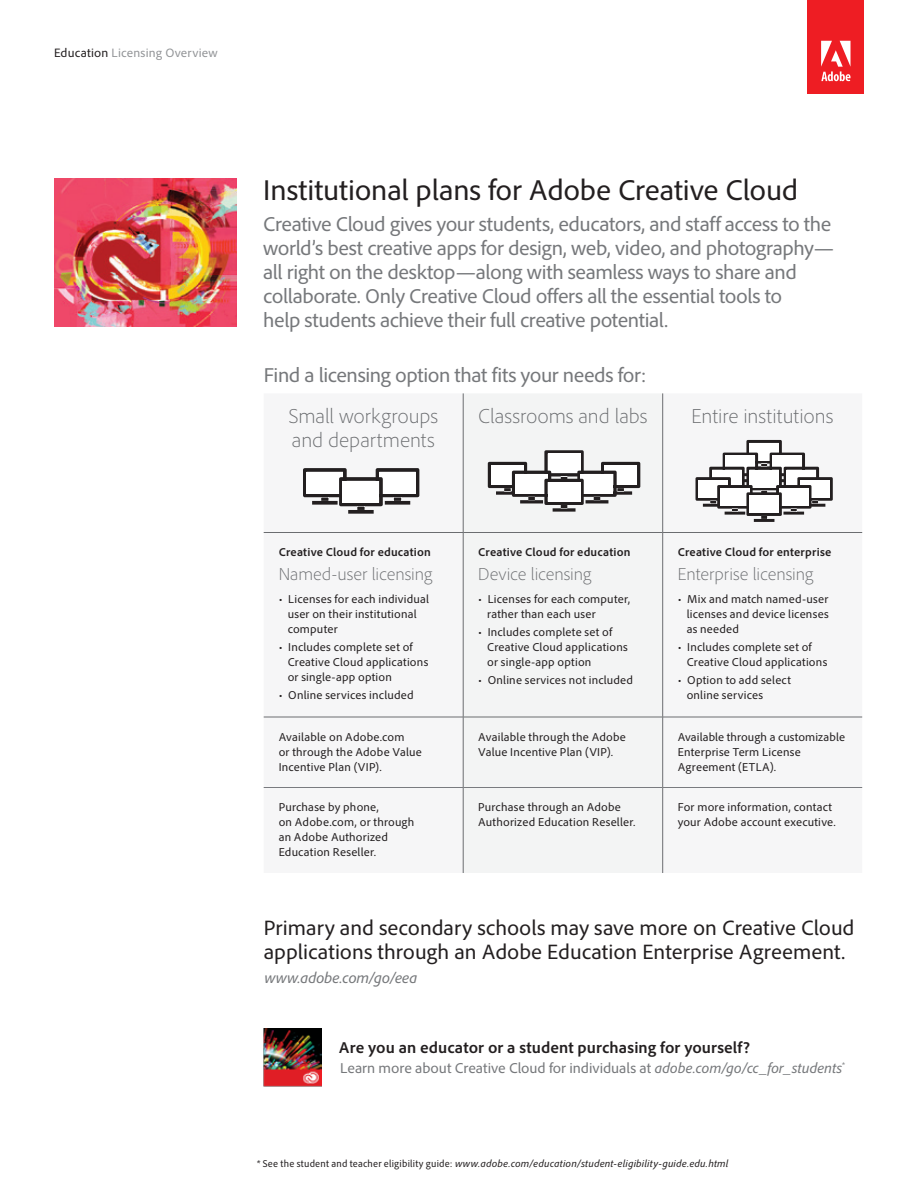
<style>
.page{position:relative;width:918px;height:1188px;background:#fff}
.page>*{position:absolute;margin:0;border:0;box-sizing:border-box;transform-origin:0 0}
.t1{font:30px "Adobe Clean";letter-spacing:-.01em;color:#231f20}
.t2{font:21.75px/24.8px "Adobe Clean";color:#231f20}
.t3{font:21px/24px "Adobe Clean";letter-spacing:-.02em;color:#76787b}
.t4{font:300 21px/24px "Adobe Clean";letter-spacing:-.005em;color:#6b6d70}
.t5{font:300 18px "Adobe Clean";letter-spacing:-.005em;color:#6b6d70}
.t6{font:700 16.5px "Adobe Clean";letter-spacing:.005em;color:#231f20}
.t7{font:italic 15.75px "Adobe Clean";letter-spacing:-.015em;color:#76787b}
.t8{font:15px "Adobe Clean";letter-spacing:-.005em;color:#76787b}
.t9{font:12.75px "Adobe Clean";letter-spacing:.015em;color:#939598}
.t10{font:12px/15px "Adobe Clean";letter-spacing:.015em;color:#231f20}
.t11{font:700 12px "Adobe Clean";letter-spacing:.015em;color:#231f20}
.t12{font:italic 10.5px "Adobe Clean";letter-spacing:.02em;color:#231f20}
.s1{color:#231f20}
.s2{font-style:italic}
.s3{font-style:normal;font-stretch:semi-condensed}
</style>
<div class="page">
<div style="left:808px;top:0;width:56px;height:94px;background:#ee1d23"></div>
<svg style="left:821px;top:41px;width:30px;height:40px"></svg>
<img style="left:54px;top:179px;width:182px;height:147px">
<img style="left:263px;top:1029px;width:58px;height:58px">
<div style="left:264px;top:393px;width:598px;height:480px;background:#f6f6f7"></div>
<div style="left:464px;top:393px;width:198px;height:480px;background:#f3f4f4"></div>
<hr style="left:463px;top:393px;width:1px;height:139px;background:#6b6d70">
<hr style="left:662px;top:393px;width:1px;height:139px;background:#6b6d70">
<hr style="left:463px;top:533px;width:1px;height:184px;background:#6b6d70">
<hr style="left:662px;top:533px;width:1px;height:184px;background:#6b6d70">
<hr style="left:463px;top:717px;width:1px;height:70px;background:#6b6d70">
<hr style="left:662px;top:717px;width:1px;height:70px;background:#6b6d70">
<hr style="left:463px;top:788px;width:1px;height:85px;background:#6b6d70">
<hr style="left:662px;top:788px;width:1px;height:85px;background:#6b6d70">
<hr style="left:264px;top:532px;width:199px;height:1px;background:#6b6d70">
<hr style="left:463px;top:532px;width:200px;height:1px;background:#6b6d70">
<hr style="left:663px;top:532px;width:199px;height:1px;background:#6b6d70">
<hr style="left:264px;top:717px;width:199px;height:1px;background:#6b6d70">
<hr style="left:463px;top:717px;width:200px;height:1px;background:#6b6d70">
<hr style="left:663px;top:717px;width:199px;height:1px;background:#6b6d70">
<hr style="left:264px;top:787px;width:199px;height:1px;background:#797b7f">
<hr style="left:463px;top:787px;width:200px;height:1px;background:#797b7f">
<hr style="left:663px;top:787px;width:199px;height:1px;background:#797b7f">
<svg style="left:696px;top:440px;width:137px;height:82px"></svg>
<div style="left:749px;top:495px;width:30px;height:18px;background:#fff"></div>
<svg style="left:488px;top:450px;width:152px;height:62px"></svg>
<div style="left:548px;top:482px;width:32px;height:20px;background:#fff"></div>
<svg style="left:303px;top:468px;width:116px;height:46px"></svg>
<div style="left:343px;top:481px;width:36px;height:22px;background:#fff"></div>
<p class="t9" style="left:54px;top:45px;width:165px"><span class="s1">Education</span> Licensing Overview</p>
<h1 class="t1" style="left:263px;top:172px;width:536px">Institutional plans for Adobe Creative Cloud</h1>
<p class="t3" style="left:263px;top:212px;width:573px">Creative Cloud gives your students, educators, and staff access to the world’s best creative apps for design, web, video, and photography— all right on the desktop—along with seamless ways to share and collaborate. Only Creative Cloud offers all the essential tools to<br>help students achieve their full creative potential.</p>
<h3 class="t3" style="left:264px;top:363px;width:384px">Find a licensing option that fits your needs for:</h3>
<h3 class="t4" style="left:289px;top:404px;width:151px">Small workgroups and departments</h3>
<h3 class="t4" style="left:478px;top:404px;width:171px">Classrooms and labs</h3>
<h3 class="t4" style="left:691px;top:404px;width:144px">Entire institutions</h3>
<p class="t11" style="left:279px;top:545px;width:154px">Creative Cloud for education</p>
<h3 class="t5" style="left:279px;top:563px;width:156px">Named-user licensing</h3>
<p class="t10" style="left:288px;top:591px;width:143px;text-indent:-9px">• Licenses for each individual user on their institutional computer</p>
<p class="t10" style="left:288px;top:639px;width:142px;text-indent:-9px">• Includes complete set of<br>Creative Cloud applications or single-app option</p>
<p class="t10" style="left:279px;top:687px;width:136px">• Online services included</p>
<p class="t11" style="left:478px;top:545px;width:154px">Creative Cloud for education</p>
<h3 class="t5" style="left:478px;top:563px;width:115px">Device licensing</h3>
<p class="t10" style="left:487px;top:591px;width:144px;text-indent:-9px">• Licenses for each computer, rather than each user</p>
<p class="t10" style="left:487px;top:624px;width:142px;text-indent:-9px">• Includes complete set of<br>Creative Cloud applications or single-app option</p>
<p class="t10" style="left:478px;top:672px;width:156px">• Online services not included</p>
<p class="t11" style="left:678px;top:545px;width:155px">Creative Cloud for enterprise</p>
<h3 class="t5" style="left:678px;top:563px;width:138px">Enterprise licensing</h3>
<p class="t10" style="left:687px;top:591px;width:144px;text-align:justify;text-indent:-9px">• Mix and match named-user licenses and device licenses as needed</p>
<p class="t10" style="left:687px;top:639px;width:142px;text-indent:-9px">• Includes complete set of<br>Creative Cloud applications</p>
<p class="t10" style="left:687px;top:672px;width:106px;text-indent:-9px">• Option to add select online services</p>
<p class="t10" style="left:279px;top:729px;width:145px">Available on Adobe.com<br>or through the Adobe Value<br>Incentive Plan (VIP).</p>
<p class="t10" style="left:478px;top:729px;width:149px">Available through the Adobe<br>Value Incentive Plan (VIP).</p>
<p class="t10" style="left:678px;top:729px;width:169px">Available through a customizable<br>Enterprise Term License<br>Agreement (ETLA).</p>
<p class="t10" style="left:279px;top:799px;width:137px">Purchase by phone,<br>on Adobe.com, or through an Adobe Authorized<br>Education Reseller.</p>
<p class="t10" style="left:478px;top:799px;width:159px">Purchase through an Adobe<br>Authorized Education Reseller.</p>
<p class="t10" style="left:678px;top:799px;width:160px">For more information, contact your Adobe account executive.</p>
<h2 class="t2" style="left:264px;top:915px;width:592px">Primary and secondary schools may save more on Creative Cloud applications through an Adobe Education Enterprise Agreement.</h2>
<h3 class="t7" style="left:264px;top:968px;width:154px">www.adobe.com/go/eea</h3>
<h3 class="t6" style="left:339px;top:1037px;width:413px">Are you an educator or a student purchasing for yourself?</h3>
<p class="t8" style="left:340px;top:1059px;width:506px">Learn more about Creative Cloud for individuals at <span class="s2">adobe.com/go/cc_for_students</span><sup>*</sup></p>
<p class="t12" style="left:257px;top:1157px;width:473px"><span class="s3">* See the student and teacher eligibility guide:</span> www.adobe.com/education/student-eligibility-guide.edu.html</p>
</div>
